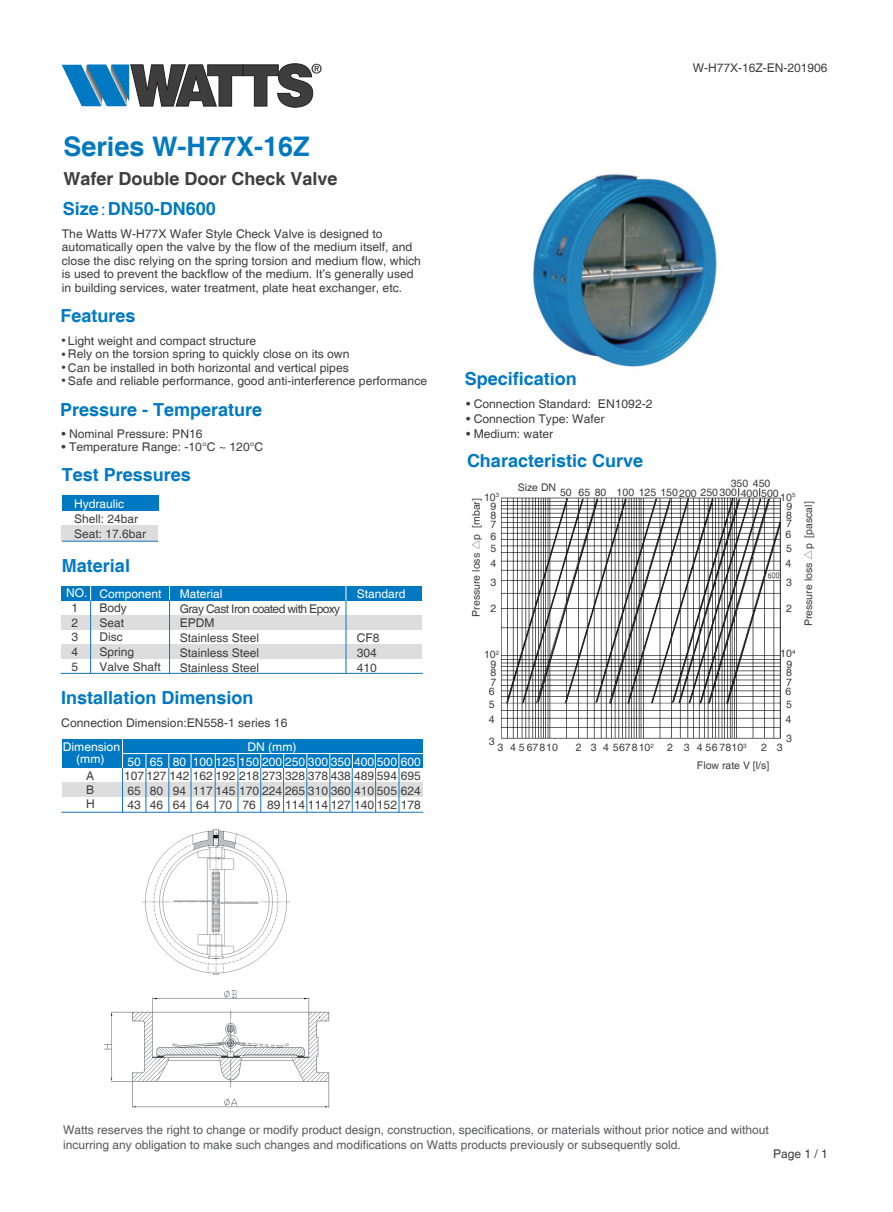
<style>
.page{position:relative;width:893px;height:1212px;background:#fff}
.page>*{position:absolute;margin:0;border:0;box-sizing:border-box;transform-origin:0 0}
.t1{font:700 27px "Helvetica";color:#0079c2}
.t2{font:700 18px "Helvetica";color:#0079c2}
.t3{font:700 18px "Helvetica";color:#3e3e3f}
.t4{font:12px/14.7px "Helvetica";color:#3e3e3f}
.t5{font:12px/15px "Helvetica";color:#57585a}
.t6{font:12px "Helvetica";color:#fff}
.t7{font:10.5px/14.5px "Helvetica";color:#3e3e3f}
.s1{font-family:"Adobe Song Std";font-weight:300}
</style>
<div class="page">
<div style="left:62px;top:495px;width:96px;height:15px;background:#0079c2"></div>
<div style="left:62px;top:525px;width:96px;height:16px;background:#ddddde"></div>
<hr style="left:62px;top:541px;width:96px;height:1px;background:#1074bc">
<svg style="left:62px;top:64px;width:260px;height:43px"></svg>
<hr style="left:61px;top:673px;width:362px;height:1px;background:#1074bc">
<div style="left:61px;top:585px;width:361px;height:15px;background:#0079c2"></div>
<div style="left:61px;top:615px;width:361px;height:14px;background:#ddddde"></div>
<div style="left:61px;top:644px;width:361px;height:15px;background:#ddddde"></div>
<svg style="left:90px;top:585px;width:1px;height:15px"></svg>
<hr style="left:90px;top:600px;width:1px;height:73px;background:#1074bc">
<svg style="left:169px;top:585px;width:1px;height:14px"></svg>
<hr style="left:169px;top:599px;width:1px;height:74px;background:#1074bc">
<svg style="left:346px;top:585px;width:1px;height:14px"></svg>
<hr style="left:346px;top:599px;width:1px;height:74px;background:#1074bc">
<img style="left:533px;top:173px;width:184px;height:194px">
<img style="left:141px;top:829px;width:149px;height:146px">
<img style="left:103px;top:990px;width:227px;height:118px">
<hr style="left:61px;top:811px;width:362px;height:1px;background:#1074bc">
<div style="left:62px;top:739px;width:361px;height:29px;background:#0079c2"></div>
<div style="left:62px;top:782px;width:361px;height:15px;background:#ddddde"></div>
<svg style="left:122px;top:739px;width:1px;height:29px"></svg>
<hr style="left:123px;top:753px;width:300px;height:1px;background:#fff">
<svg style="left:146px;top:753px;width:1px;height:15px"></svg>
<svg style="left:169px;top:753px;width:1px;height:15px"></svg>
<svg style="left:191px;top:753px;width:1px;height:15px"></svg>
<svg style="left:215px;top:754px;width:1px;height:13px"></svg>
<svg style="left:238px;top:753px;width:1px;height:15px"></svg>
<svg style="left:261px;top:753px;width:1px;height:15px"></svg>
<svg style="left:283px;top:754px;width:1px;height:14px"></svg>
<svg style="left:307px;top:753px;width:1px;height:15px"></svg>
<svg style="left:330px;top:753px;width:1px;height:15px"></svg>
<svg style="left:352px;top:754px;width:1px;height:14px"></svg>
<svg style="left:375px;top:754px;width:1px;height:13px"></svg>
<svg style="left:399px;top:753px;width:1px;height:15px"></svg>
<hr style="left:122px;top:768px;width:1px;height:44px;background:#1074bc">
<hr style="left:146px;top:768px;width:1px;height:44px;background:#1074bc">
<hr style="left:169px;top:768px;width:1px;height:44px;background:#1074bc">
<hr style="left:191px;top:768px;width:1px;height:44px;background:#1074bc">
<hr style="left:215px;top:767px;width:1px;height:45px;background:#1074bc">
<hr style="left:238px;top:768px;width:1px;height:44px;background:#1074bc">
<hr style="left:261px;top:768px;width:1px;height:44px;background:#1074bc">
<hr style="left:283px;top:768px;width:1px;height:44px;background:#1074bc">
<hr style="left:307px;top:768px;width:1px;height:44px;background:#1074bc">
<hr style="left:330px;top:768px;width:1px;height:44px;background:#1074bc">
<hr style="left:375px;top:767px;width:1px;height:45px;background:#1074bc">
<hr style="left:399px;top:768px;width:1px;height:44px;background:#1074bc">
<hr style="left:352px;top:768px;width:1px;height:44px;background:#1074bc">
<img style="left:501px;top:497px;width:279px;height:242px">
<hr style="left:780px;top:498px;width:1px;height:240px;background:#231f20">
<svg style="left:506px;top:488px;width:276px;height:217px"></svg>
<h1 class="t1" style="left:63px;top:130px;width:248px">Series W-H77X-16Z</h1>
<h2 class="t3" style="left:63px;top:167px;width:276px">Wafer Double Door Check Valve</h2>
<h2 class="t2" style="left:63px;top:198px;width:155px">Size<span class="s1">：</span>DN50-DN600</h2>
<p class="t4" style="left:62px;top:227px;width:361px;line-height:13.5px">The Watts W-H77X Wafer Style Check Valve is designed to automatically open the valve by the flow of the medium itself, and close the disc relying on the spring torsion and medium flow, which is used to prevent the backflow of the medium. It’s generally used in building services, water treatment, plate heat exchanger, etc.</p>
<h2 class="t2" style="left:60px;top:305px;width:77px">Features</h2>
<p class="t4" style="left:68px;top:334px;width:361px;line-height:13.5px">Light weight and compact structure<br>Rely on the torsion spring to quickly close on its own<br>Can be installed in both horizontal and vertical pipes<br>Safe and reliable performance, good anti-interference performance</p>
<p class="t7" style="left:62px;top:333px;width:5px">• •</p>
<p class="t7" style="left:62px;top:361px;width:5px;line-height:13px">• •</p>
<h2 class="t2" style="left:60px;top:399px;width:204px">Pressure - Temperature</h2>
<p class="t4" style="left:61px;top:426px;width:143px">• Nominal Pressure: PN16</p>
<p class="t4" style="left:61px;top:440px;width:203px">• Temperature Range: -10°C ~ 120°C</p>
<h2 class="t2" style="left:62px;top:464px;width:131px">Test Pressures</h2>
<p class="t6" style="left:74px;top:496px;width:52px">Hydraulic</p>
<p class="t4" style="left:74px;top:511px;width:74px">Shell: 24bar<br>Seat: 17.6bar</p>
<h2 class="t2" style="left:62px;top:554px;width:70px">Material</h2>
<p class="t6" style="left:66px;top:586px;width:23px">NO.</p>
<p class="t4" style="left:71px;top:600px;width:8px;text-align:justify">1<br>2<br>3<br>4<br>5</p>
<p class="t6" style="left:99px;top:586px;width:64px">Component</p>
<p class="t6" style="left:180px;top:586px;width:44px">Material</p>
<p class="t4" style="left:99px;top:600px;width:63px">Body<br>Seat<br>Disc<br>Spring<br>Valve Shaft</p>
<p class="t4" style="left:180px;top:601px;width:162px">Gray Cast Iron coated with Epoxy<br>EPDM<br>Stainless Steel<br>Stainless Steel<br>Stainless Steel</p>
<h2 class="t2" style="left:61px;top:687px;width:194px">Installation Dimension</h2>
<p class="t6" style="left:357px;top:586px;width:50px">Standard</p>
<p class="t4" style="left:357px;top:631px;width:24px">CF8<br>304<br>410</p>
<p class="t4" style="left:61px;top:716px;width:228px">Connection Dimension:EN558-1 series 16</p>
<p class="t6" style="left:63px;top:739px;width:59px">Dimension</p>
<p class="t6" style="left:247px;top:739px;width:51px">DN (mm)</p>
<p class="t6" style="left:76px;top:751px;width:30px">(mm)</p>
<p class="t4" style="left:86px;top:768px;width:10px;text-align:justify">A B H</p>
<p class="t6" style="left:127px;top:754px;width:15px">50</p>
<p class="t4" style="left:124px;top:769px;width:298px">107 127 142 162 192 218 273 328 378 438 489 594 695<br>65<br>43</p>
<p class="t6" style="left:150px;top:754px;width:15px">65</p>
<p class="t4" style="left:150px;top:783px;width:15px">80<br>46</p>
<p class="t6" style="left:173px;top:754px;width:15px">80</p>
<p class="t4" style="left:173px;top:783px;width:15px">94<br>64</p>
<p class="t6" style="left:193px;top:754px;width:229px">100 125 150 200 250 300 350 400 500 600</p>
<p class="t4" style="left:193px;top:783px;width:229px">117 145 170 224 265 310 360 410 505 624<br>64</p>
<p class="t4" style="left:219px;top:797px;width:15px">70</p>
<p class="t4" style="left:243px;top:797px;width:15px">76</p>
<p class="t4" style="left:267px;top:797px;width:155px">89 114 114 127 140 152 178</p>
<p class="t4" style="left:693px;top:61px;width:136px">W-H77X-16Z-EN-201906</p>
<h2 class="t2" style="left:465px;top:368px;width:114px">Specification</h2>
<p class="t4" style="left:466px;top:396px;width:188px">• Connection Standard: EN1092-2</p>
<p class="t4" style="left:466px;top:411px;width:140px">• Connection Type: Wafer</p>
<p class="t4" style="left:466px;top:426px;width:89px">• Medium: water</p>
<h2 class="t2" style="left:467px;top:449px;width:178px">Characteristic Curve</h2>
<p class="t7" style="left:518px;top:480px;width:40px">Size DN</p>
<p class="t7" style="left:560px;top:485px;width:159px">50 65 80 100 125 150200 250</p>
<p class="t7" style="left:741px;top:478px;width:40px;line-height:9.9px;text-indent:-10px">350 450<br>400 500</p>
<p class="t7" style="left:469px;top:616px;width:120px;rotate:-90deg">Pressure loss <span class="s1">△</span>p [mbar]</p>
<p class="t7" style="left:484px;top:492px;width:17px;line-height:9.8px;text-align:center">10<sup>3<br></sup>9</p>
<p class="t7" style="left:780px;top:490px;width:17px">10<sup>5</sup></p>
<p class="t7" style="left:786px;top:500px;width:7px">9</p>
<p class="t7" style="left:786px;top:508px;width:7px">8</p>
<p class="t7" style="left:490px;top:510px;width:7px;line-height:9.6px">8<br>7</p>
<p class="t7" style="left:490px;top:530px;width:7px;line-height:12px">6<br>5</p>
<p class="t7" style="left:490px;top:553px;width:7px;line-height:19.4px">4<br>3</p>
<p class="t7" style="left:490px;top:601px;width:7px">2</p>
<p class="t7" style="left:484px;top:647px;width:17px">10<sup>2</sup></p>
<p class="t7" style="left:786px;top:516px;width:7px">7</p>
<p class="t7" style="left:785px;top:527px;width:7px">6</p>
<p class="t7" style="left:786px;top:541px;width:7px">5</p>
<p class="t7" style="left:785px;top:556px;width:7px">4</p>
<p class="t7" style="left:786px;top:575px;width:7px">3</p>
<p class="t7" style="left:786px;top:601px;width:7px">2</p>
<p class="t7" style="left:780px;top:646px;width:17px">10<sup>4</sup></p>
<p class="t7" style="left:490px;top:660px;width:7px;line-height:8.7px">9<br>8</p>
<p class="t7" style="left:786px;top:665px;width:7px">8</p>
<p class="t7" style="left:786px;top:657px;width:7px">9</p>
<p class="t7" style="left:490px;top:675px;width:7px">7</p>
<p class="t7" style="left:786px;top:675px;width:7px">7</p>
<p class="t7" style="left:489px;top:684px;width:7px">6</p>
<p class="t7" style="left:785px;top:684px;width:7px">6</p>
<p class="t7" style="left:489px;top:697px;width:7px">5</p>
<p class="t7" style="left:786px;top:697px;width:7px">5</p>
<p class="t7" style="left:489px;top:712px;width:7px">4</p>
<p class="t7" style="left:785px;top:712px;width:7px">4</p>
<p class="t7" style="left:786px;top:731px;width:7px">3</p>
<p class="t7" style="left:489px;top:734px;width:7px">3</p>
<p class="t7" style="left:510px;top:740px;width:49px">4 567810</p>
<p class="t7" style="left:603px;top:740px;width:52px">4 5678 10<sup>2</sup></p>
<p class="t7" style="left:697px;top:740px;width:51px">4 56 7810<sup>3</sup></p>
<p class="t7" style="left:497px;top:740px;width:7px">3</p>
<p class="t7" style="left:591px;top:740px;width:7px">3</p>
<p class="t7" style="left:684px;top:740px;width:7px">3</p>
<p class="t7" style="left:777px;top:740px;width:7px">3</p>
<p class="t7" style="left:576px;top:740px;width:7px">2</p>
<p class="t7" style="left:667px;top:740px;width:7px">2</p>
<p class="t7" style="left:761px;top:740px;width:7px">2</p>
<p class="t7" style="left:697px;top:758px;width:74px">Flow rate V [l/s]</p>
<p class="t7" style="left:802px;top:626px;width:126px;rotate:-90deg">Pressure loss <span class="s1">△</span>p [pascal]</p>
<p class="t5" style="left:63px;top:1122px;width:707px">Watts reserves the right to change or modify product design, construction, specifications, or materials without prior notice and without incurring any obligation to make such changes and modifications on Watts products previously or subsequently sold.</p>
<p class="t4" style="left:773px;top:1146px;width:56px">Page 1 / 1</p>
</div>
